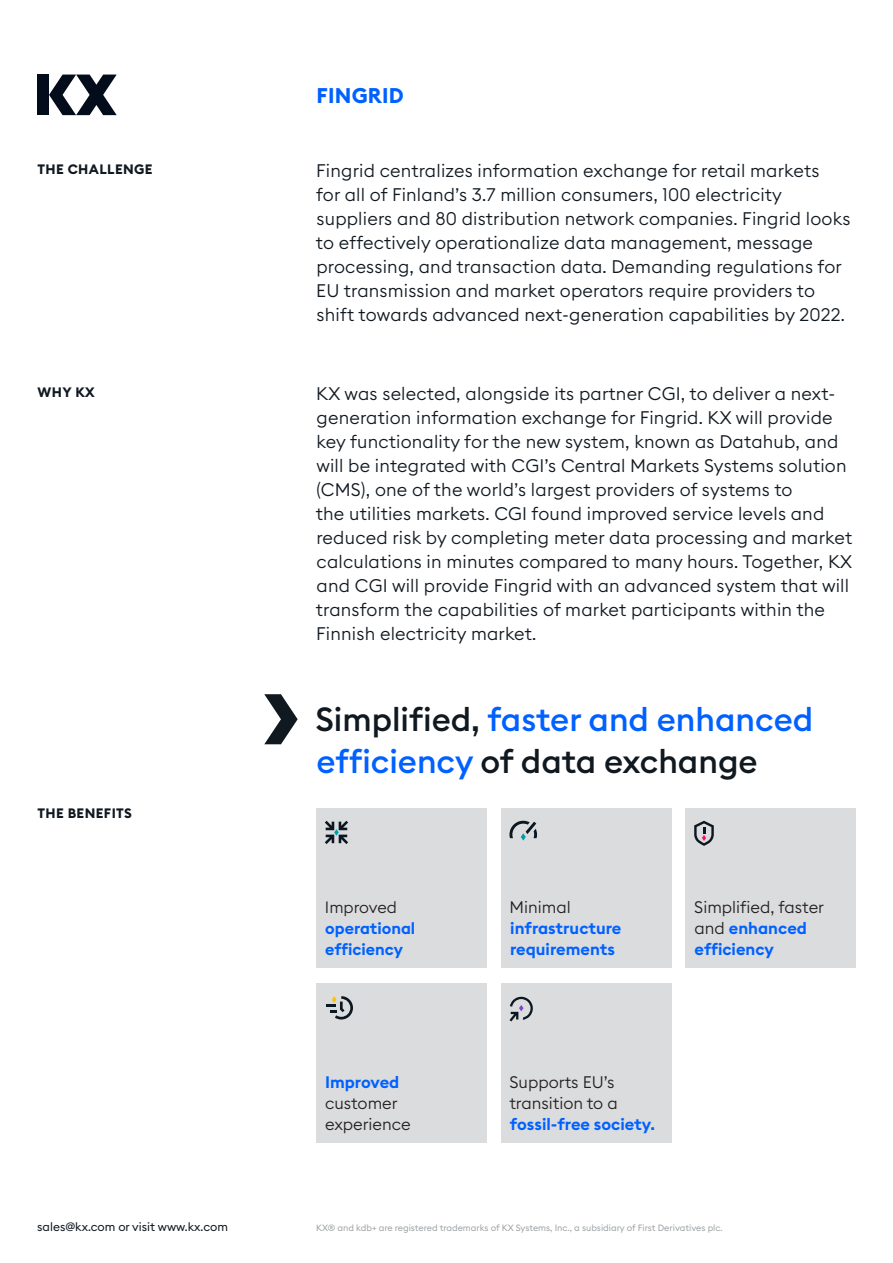
<style>
.page{position:relative;width:893px;height:1263px;background:#fff}
.page>*{position:absolute;margin:0;border:0;box-sizing:border-box;transform-origin:0 0}
.quote{font:500 33px/42px "Euclid Square";color:#0061ff}
.page_title_caps{font:700 21px "Euclid Square";letter-spacing:.01em;color:#0061ff}
.body_12pt{font:300 18px/24px "Euclid Square";letter-spacing:.01em;color:#101820}
.benefit_bullets{font:300 16.5px/21px "Euclid Square";color:#231f20}
.benefit_bullets-2{font:600 16.5px/21px "Euclid Square";color:#0061ff}
.Sub_header{font:600 16.2px/21px "Euclid Square";color:#0061ff}
.margin_title_caps{font:700 13.5px "Euclid Square";letter-spacing:.03em;color:#101820}
.t1{font:12px "Euclid Square";color:#101820}
.t2{font:9px "Euclid Square";color:#9fa3a6}
.s1{color:#101820}
.s2{font-weight:300;color:#231f20}
.s3{font-weight:600;color:#0061ff}
</style>
<div class="page">
<svg style="left:264px;top:694px;width:34px;height:50px"></svg>
<div style="left:501px;top:808px;width:170px;height:159px;background:#dbdcde"></div>
<svg style="left:509px;top:821px;width:28px;height:19px"></svg>
<div style="left:316px;top:808px;width:170px;height:159px;background:#dbdcde"></div>
<svg style="left:325px;top:821px;width:23px;height:23px"></svg>
<div style="left:316px;top:983px;width:170px;height:159px;background:#dbdcde"></div>
<div style="left:501px;top:983px;width:170px;height:159px;background:#dbdcde"></div>
<svg style="left:509px;top:996px;width:24px;height:25px"></svg>
<svg style="left:326px;top:996px;width:27px;height:23px"></svg>
<div style="left:686px;top:808px;width:170px;height:159px;background:#dbdcde"></div>
<svg style="left:694px;top:821px;width:20px;height:25px"></svg>
<div style="left:37px;top:75px;width:12px;height:40px;background:#030c1a"></div>
<svg style="left:49px;top:75px;width:68px;height:40px"></svg>
<p class="margin_title_caps" style="left:37px;top:160px;width:117px">THE CHALLENGE</p>
<p class="margin_title_caps" style="left:38px;top:383px;width:59px">WHY KX</p>
<p class="margin_title_caps" style="left:37px;top:804px;width:96px">THE BENEFITS</p>
<p class="page_title_caps" style="left:316px;top:82px;width:89px">FINGRID</p>
<p class="body_12pt" style="left:316px;top:158px;width:536px">Fingrid centralizes information exchange for retail markets<br>for all of Finland’s 3.7 million consumers, 100 electricity suppliers and 80 distribution network companies. Fingrid looks to effectively operationalize data management, message processing, and transaction data. Demanding regulations for EU transmission and market operators require providers to shift towards advanced next-generation capabilities by 2022.</p>
<p class="body_12pt" style="left:316px;top:381px;width:538px">KX was selected, alongside its partner CGI, to deliver a next&shy;generation information exchange for Fingrid. KX will provide key functionality for the new system, known as Datahub, and will be integrated with CGI’s Central Markets Systems solution (CMS), one of the world’s largest providers of systems to<br>the utilities markets. CGI found improved service levels and reduced risk by completing meter data processing and market calculations in minutes compared to many hours. Together, KX and CGI will provide Fingrid with an advanced system that will transform the capabilities of market participants within the Finnish electricity market.</p>
<p class="quote" style="left:315px;top:699px;width:499px"><span class="s1">Simplified,</span> faster and enhanced efficiency <span class="s1">of data exchange</span></p>
<p class="Sub_header" style="left:325px;top:897px;width:92px"><span class="s2">Improved </span>operational efficiency</p>
<p class="benefit_bullets-2" style="left:510px;top:897px;width:113px"><span class="s2">Minimal </span>infrastructure requirements</p>
<p class="benefit_bullets" style="left:694px;top:896px;width:131px">Simplified, faster and <span class="s3">enhanced efficiency</span></p>
<p class="benefit_bullets" style="left:325px;top:1071px;width:87px"><span class="s3">Improved </span>customer experience</p>
<p class="benefit_bullets" style="left:509px;top:1071px;width:147px">Supports EU’s transition to a <span class="s3">fossil-free society.</span></p>
<p class="t1" style="left:37px;top:1219px;width:192px">sales@kx.com or visit www.kx.com</p>
<p class="t2" style="left:316px;top:1222px;width:408px">KX® and kdb+ are registered trademarks of KX Systems, Inc., a subsidiary of First Derivatives plc.</p>
</div>
